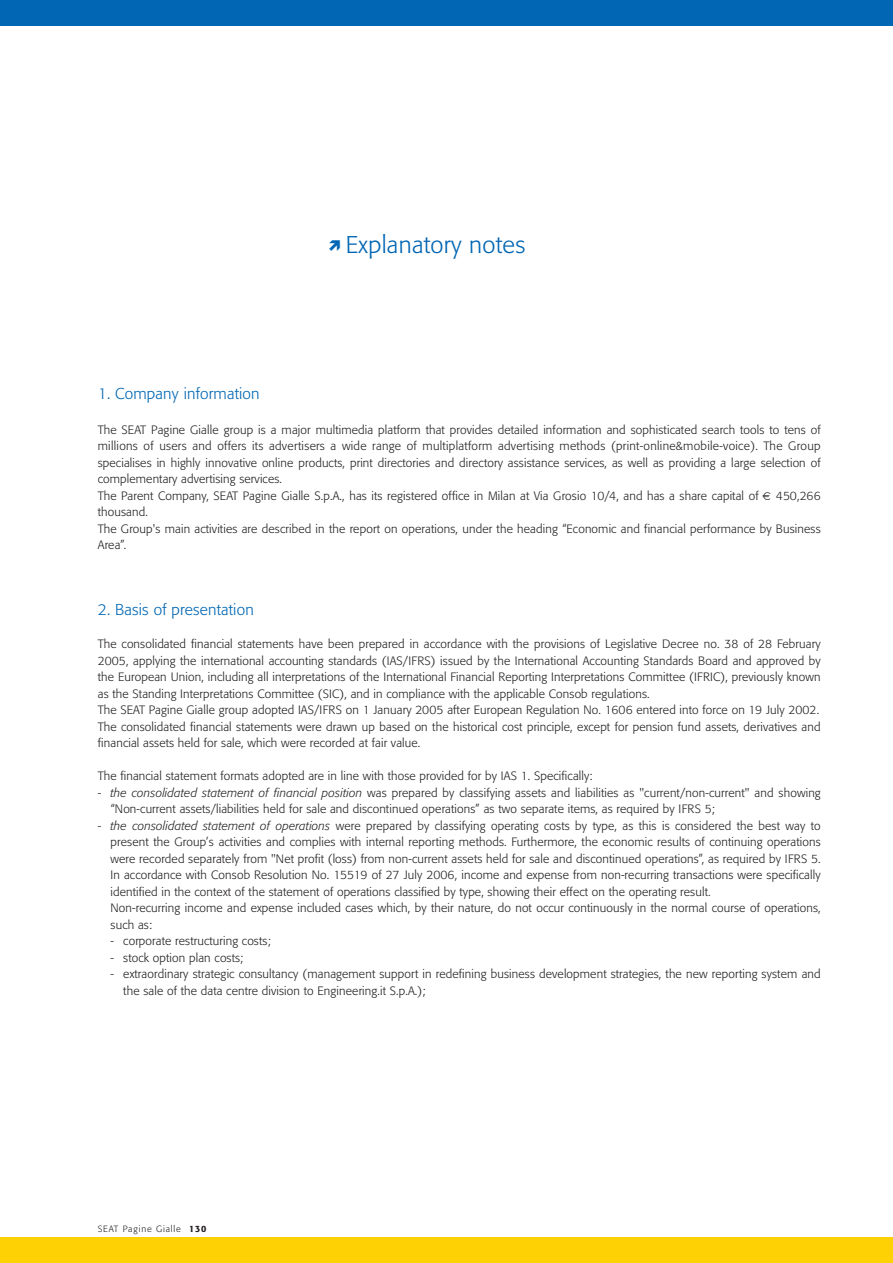
<style>
.page{position:relative;width:893px;height:1263px;background:#fff}
.page>*{position:absolute;margin:0;border:0;box-sizing:border-box;transform-origin:0 0}
.t1{font:300 24px "Formata";letter-spacing:.01em;color:#0166b3}
.t2{font:300 15.6px "Formata";letter-spacing:.01em;color:#0166b3}
.t3{font:300 12px/16.5px "Formata";letter-spacing:.01em;color:#231f20}
.t4{font:300 9px "Formata";letter-spacing:.085em;color:#231f20}
.s1{font-style:italic}
.s2{font-weight:500}
</style>
<div class="page">
<div style="left:0;top:1237px;width:893px;height:26px;background:#fed105"></div>
<div style="left:0;top:0;width:893px;height:26px;background:#0166b3"></div>
<h1 class="t1" style="left:346px;top:234px;width:181px">Explanatory notes</h1>
<h2 class="t2" style="left:98px;top:387px;width:163px">1. Company information</h2>
<p class="t3" style="left:98px;top:422px;width:724px">The SEAT Pagine Gialle group is a major multimedia platform that provides detailed information and sophisticated search tools to tens of millions of users and offers its advertisers a wide range of multiplatform advertising methods (print-online&amp;mobile-voice). The Group specialises in highly innovative online products, print directories and directory assistance services, as well as providing a large selection of complementary advertising services.<br>The Parent Company, SEAT Pagine Gialle S.p.A., has its registered office in Milan at Via Grosio 10/4, and has a share capital of</p>
<p class="t3" style="left:776px;top:488px;width:46px">450,266</p>
<p class="t3" style="left:98px;top:504px;width:724px">thousand.<br>The Group's main activities are described in the report on operations, under the heading “Economic and financial performance by Business<br>Area”.</p>
<h2 class="t2" style="left:98px;top:603px;width:157px">2. Basis of presentation</h2>
<p class="t3" style="left:98px;top:636px;width:724px">The consolidated financial statements have been prepared in accordance with the provisions of Legislative Decree no. 38 of 28 February 2005, applying the international accounting standards (IAS/IFRS) issued by the International Accounting Standards Board and approved by the European Union, including all interpretations of the International Financial Reporting Interpretations Committee (IFRIC), previously known as the Standing Interpretations Committee (SIC), and in compliance with the applicable Consob regulations.<br>The SEAT Pagine Gialle group adopted IAS/IFRS on 1 January 2005 after European Regulation No. 1606 entered into force on 19 July 2002.<br>The consolidated financial statements were drawn up based on the historical cost principle, except for pension fund assets, derivatives and financial assets held for sale, which were recorded at fair value.</p>
<p class="t3" style="left:98px;top:768px;width:496px">The financial statement formats adopted are in line with those provided for by IAS 1. Specifically:</p>
<p class="t3" style="left:111px;top:785px;width:712px;text-indent:-13px">- <span class="s1">the consolidated statement of financial position</span> was prepared by classifying assets and liabilities as "current/non-current" and showing “Non-current assets/liabilities held for sale and discontinued operations” as two separate items, as required by IFRS 5;</p>
<p class="t3" style="left:111px;top:818px;width:712px;text-indent:-13px">- <span class="s1">the consolidated statement of operations</span> were prepared by classifying operating costs by type, as this is considered the best way to present the Group’s activities and complies with internal reporting methods. Furthermore, the economic results of continuing operations were recorded separately from "Net profit (loss) from non-current assets held for sale and discontinued operations”, as required by IFRS 5.<br>In accordance with Consob Resolution No. 15519 of 27 July 2006, income and expense from non-recurring transactions were specifically identified in the context of the statement of operations classified by type, showing their effect on the operating result.<br>Non-recurring income and expense included cases which, by their nature, do not occur continuously in the normal course of operations, such as:</p>
<p class="t3" style="left:111px;top:933px;width:162px">- corporate restructuring costs;</p>
<p class="t3" style="left:111px;top:950px;width:134px">- stock option plan costs;</p>
<p class="t3" style="left:123px;top:966px;width:699px;text-indent:-13px">- extraordinary strategic consultancy (management support in redefining business development strategies, the new reporting system and the sale of the data centre division to Engineering.it S.p.A.);</p>
<p class="t4" style="left:98px;top:1225px;width:110px">SEAT Pagine Gialle <span class="s2">130</span></p>
</div>
